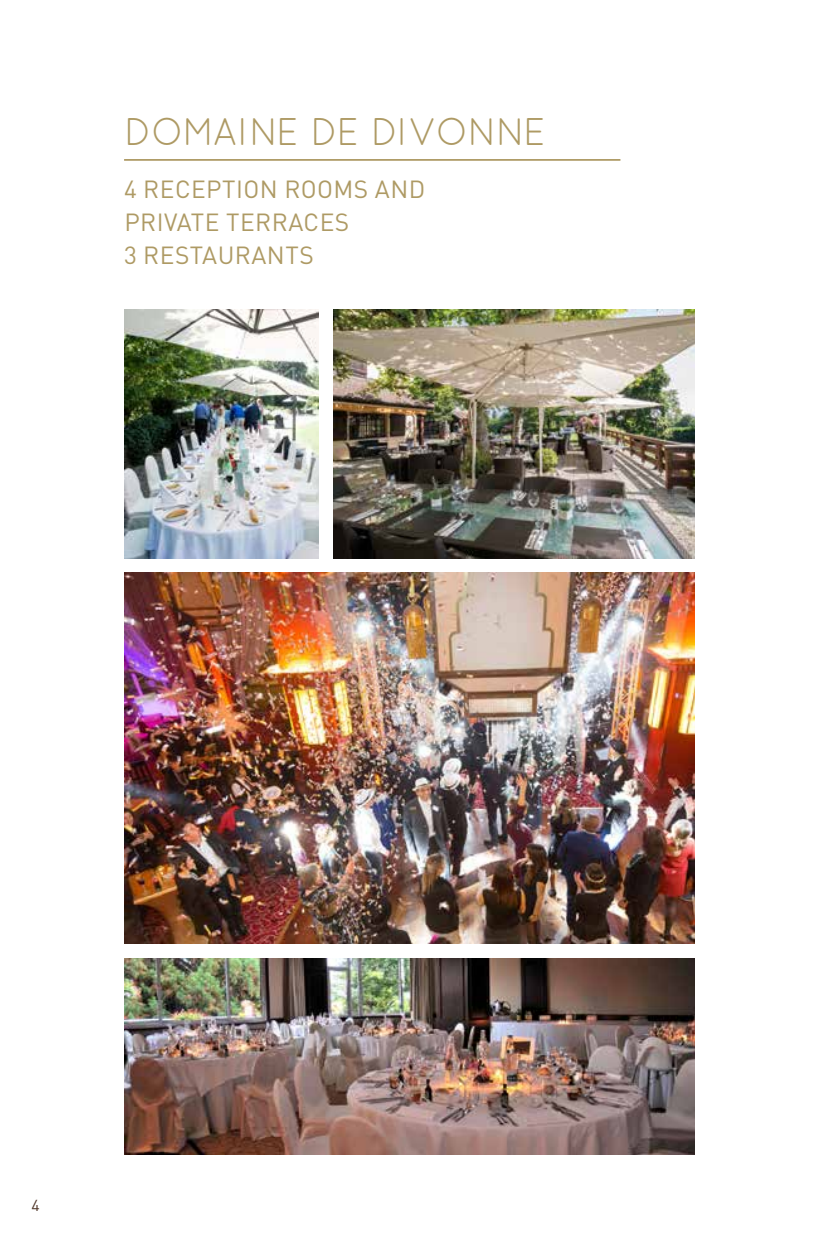
<style>
.page{position:relative;width:819px;height:1241px;background:#fff}
.page>*{position:absolute;margin:0;border:0;box-sizing:border-box;transform-origin:0 0}
.t1{font:38.5px "Quicksand";letter-spacing:-.04em;color:#ae9a64}
.t2{font:24.5px/33.2px "DIN Pro";letter-spacing:.02em;color:#ae9a64}
.t3{font:15.75px "DIN Pro";color:#503629}
</style>
<div class="page">
<img style="left:124px;top:958px;width:570px;height:196px">
<img style="left:124px;top:310px;width:195px;height:248px">
<img style="left:334px;top:310px;width:360px;height:248px">
<img style="left:124px;top:573px;width:570px;height:370px">
<hr style="left:124px;top:159px;width:496px;height:2px;background:#ae9a64">
<h1 class="t1" style="left:124px;top:109px;width:423px">DOMAINE DE DIVONNE</h1>
<p class="t2" style="left:124px;top:170px;width:303px">4 RECEPTION ROOMS AND<br>PRIVATE TERRACES<br>3 RESTAURANTS</p>
<p class="t3" style="left:31px;top:1192px;width:10px">4</p>
</div>
